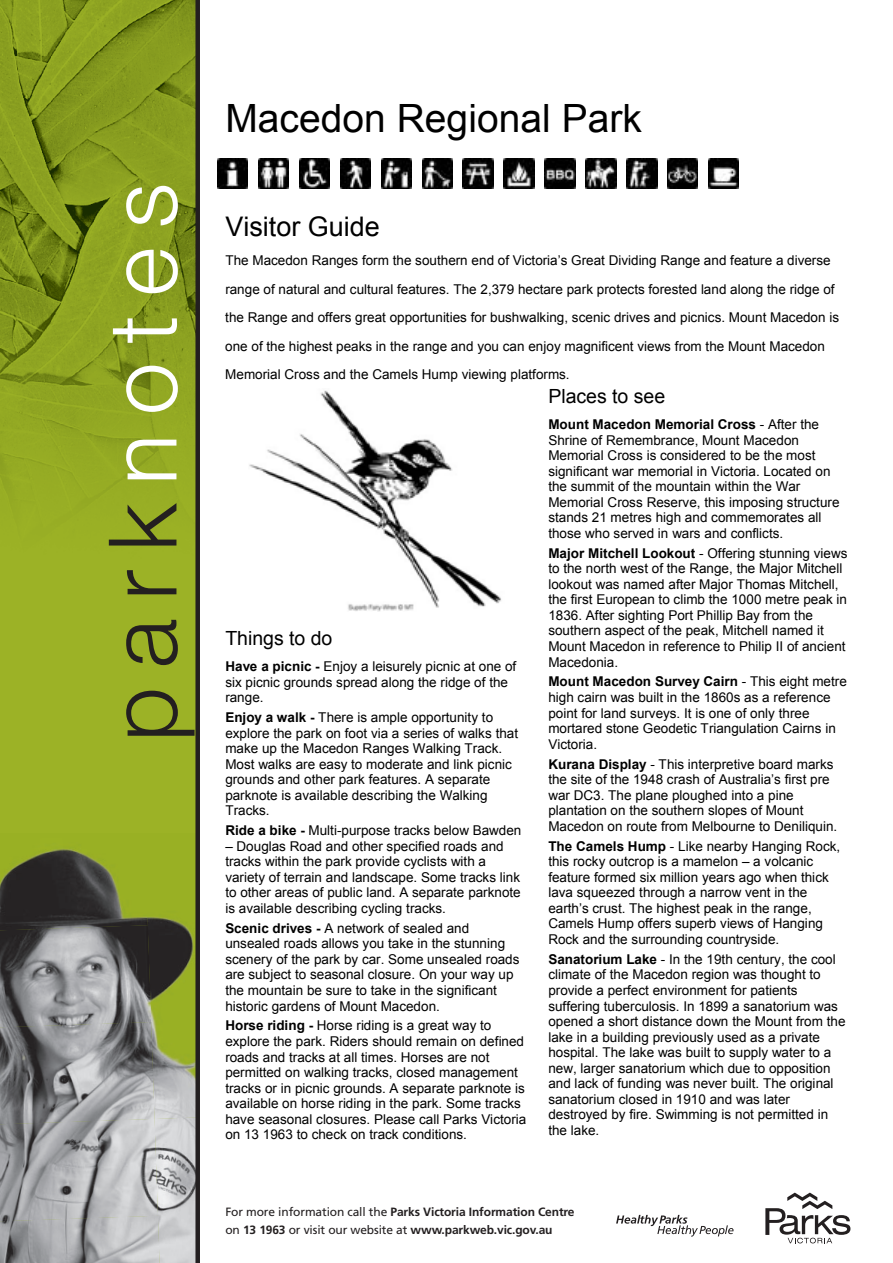
<style>
.page{position:relative;width:893px;height:1263px;background:#fff}
.page>*{position:absolute;margin:0;border:0;box-sizing:border-box;transform-origin:0 0}
.t1{font:300 94.65px "Helvetica Neue";letter-spacing:.2em;color:#fff}
.t2{font:39px "Arial";color:#000}
.t3{font:27px "Arial";color:#000}
.t4{font:19.5px "Arial";color:#000}
.t5{font:13.5px/15.6px "Arial";color:#000}
.t6{font:700 12px/18px "Frutiger";letter-spacing:-.01em;color:#231f20}
.s1{color:#231f20}
.s2{font-weight:700}
.s3{font-weight:400}
</style>
<div class="page">
<img style="left:217px;top:158px;width:30px;height:30px">
<img style="left:258px;top:158px;width:30px;height:30px">
<img style="left:299px;top:158px;width:30px;height:30px">
<img style="left:340px;top:158px;width:30px;height:30px">
<img style="left:381px;top:158px;width:30px;height:30px">
<img style="left:422px;top:158px;width:30px;height:30px">
<img style="left:463px;top:158px;width:30px;height:30px">
<img style="left:504px;top:158px;width:30px;height:30px">
<img style="left:545px;top:158px;width:30px;height:30px">
<img style="left:586px;top:158px;width:30px;height:30px">
<img style="left:627px;top:158px;width:30px;height:30px">
<img style="left:668px;top:158px;width:30px;height:30px">
<img style="left:709px;top:158px;width:30px;height:30px">
<img style="left:249px;top:390px;width:252px;height:221px">
<img style="left:0;top:0;width:195px;height:833px">
<img style="left:0;top:833px;width:144px;height:92px">
<img style="left:144px;top:833px;width:51px;height:284px">
<img style="left:0;top:925px;width:151px;height:97px">
<img style="left:0;top:1022px;width:155px;height:97px">
<img style="left:0;top:1119px;width:154px;height:97px">
<img style="left:154px;top:1117px;width:41px;height:146px">
<img style="left:0;top:1216px;width:160px;height:47px">
<div style="left:195px;top:0;width:5px;height:1263px;background:#231f20"></div>
<svg style="left:616px;top:1215px;width:117px;height:21px"></svg>
<svg style="left:765px;top:1192px;width:85px;height:51px"></svg>
<h1 class="t1" style="left:85px;top:741px;width:560px;rotate:-90deg"><span class="s1">park</span>notes</h1>
<h2 class="t2" style="left:225px;top:93px;width:418px">Macedon Regional Park</h2>
<h3 class="t3" style="left:225px;top:209px;width:156px">Visitor Guide</h3>
<p class="t5" style="left:225px;top:246px;width:615px;line-height:28.5px">The Macedon Ranges form the southern end of Victoria’s Great Dividing Range and feature a diverse range of natural and cultural features. The 2,379 hectare park protects forested land along the ridge of the Range and offers great opportunities for bushwalking, scenic drives and picnics. Mount Macedon is one of the highest peaks in the range and you can enjoy magnificent views from the Mount Macedon Memorial Cross and the Camels Hump viewing platforms.</p>
<h3 class="t4" style="left:225px;top:625px;width:109px">Things to do</h3>
<p class="t5" style="left:225px;top:658px;width:293px"><span class="s2">Have a picnic -</span> Enjoy a leisurely picnic at one of six picnic grounds spread along the ridge of the range.</p>
<p class="t5" style="left:225px;top:709px;width:294px"><span class="s2">Enjoy a walk -</span> There is ample opportunity to explore the park on foot via a series of walks that make up the Macedon Ranges Walking Track.<br>Most walks are easy to moderate and link picnic grounds and other park features. A separate parknote is available describing the Walking Tracks.</p>
<p class="t5" style="left:225px;top:823px;width:298px"><span class="s2">Ride a bike -</span> Multi-purpose tracks below Bawden</p>
<p class="t5" style="left:225px;top:838px;width:297px">– Douglas Road and other specified roads and tracks within the park provide cyclists with a variety of terrain and landscape. Some tracks link to other areas of public land. A separate parknote is available describing cycling tracks.</p>
<p class="t5" style="left:225px;top:920px;width:296px"><span class="s2">Scenic drives -</span> A network of sealed and unsealed roads allows you take in the stunning scenery of the park by car. Some unsealed roads are subject to seasonal closure. On your way up the mountain be sure to take in the significant historic gardens of Mount Macedon.</p>
<p class="t5" style="left:225px;top:1018px;width:302px"><span class="s2">Horse riding -</span> Horse riding is a great way to explore the park. Riders should remain on defined roads and tracks at all times. Horses are not permitted on walking tracks, closed management tracks or in picnic grounds. A separate parknote is available on horse riding in the park. Some tracks have seasonal closures. Please call Parks Victoria on 13 1963 to check on track conditions.</p>
<h3 class="t4" style="left:548px;top:383px;width:118px">Places to see</h3>
<p class="t5" style="left:548px;top:417px;width:293px"><span class="s2">Mount Macedon Memorial Cross</span> - After the Shrine of Remembrance, Mount Macedon Memorial Cross is considered to be the most significant war memorial in Victoria. Located on the summit of the mountain within the War Memorial Cross Reserve, this imposing structure stands 21 metres high and commemorates all those who served in wars and conflicts.</p>
<p class="t5" style="left:548px;top:545px;width:301px"><span class="s2">Major Mitchell Lookout</span> - Offering stunning views to the north west of the Range, the Major Mitchell lookout was named after Major Thomas Mitchell, the first European to climb the 1000 metre peak in 1836. After sighting Port Phillip Bay from the southern aspect of the peak, Mitchell named it Mount Macedon in reference to Philip II of ancient Macedonia.</p>
<p class="t5" style="left:548px;top:674px;width:300px"><span class="s2">Mount Macedon Survey Cairn</span> - This eight metre high cairn was built in the 1860s as a reference point for land surveys. It is one of only three mortared stone Geodetic Triangulation Cairns in Victoria.</p>
<p class="t5" style="left:548px;top:756px;width:290px"><span class="s2">Kurana Display</span> - This interpretive board marks the site of the 1948 crash of Australia’s first pre war DC3. The plane ploughed into a pine plantation on the southern slopes of Mount Macedon on route from Melbourne to Deniliquin.</p>
<p class="t5" style="left:548px;top:838px;width:293px"><span class="s2">The Camels Hump</span> - Like nearby Hanging Rock, this rocky outcrop is a mamelon – a volcanic feature formed six million years ago when thick lava squeezed through a narrow vent in the earth’s crust. The highest peak in the range, Camels Hump offers superb views of Hanging Rock and the surrounding countryside.</p>
<p class="t5" style="left:548px;top:951px;width:299px"><span class="s2">Sanatorium Lake</span> - In the 19th century, the cool climate of the Macedon region was thought to provide a perfect environment for patients suffering tuberculosis. In 1899 a sanatorium was opened a short distance down the Mount from the lake in a building previously used as a private hospital. The lake was built to supply water to a new, larger sanatorium which due to opposition and lack of funding was never built. The original sanatorium closed in 1910 and was later destroyed by fire. Swimming is not permitted in the lake.</p>
<p class="t6" style="left:225px;top:1203px;width:351px"><span class="s3">For more information call the</span> Parks Victoria Information Centre <span class="s3">on</span> 13 1963 <span class="s3">or visit our website at</span> www.parkweb.vic.gov.au</p>
</div>
